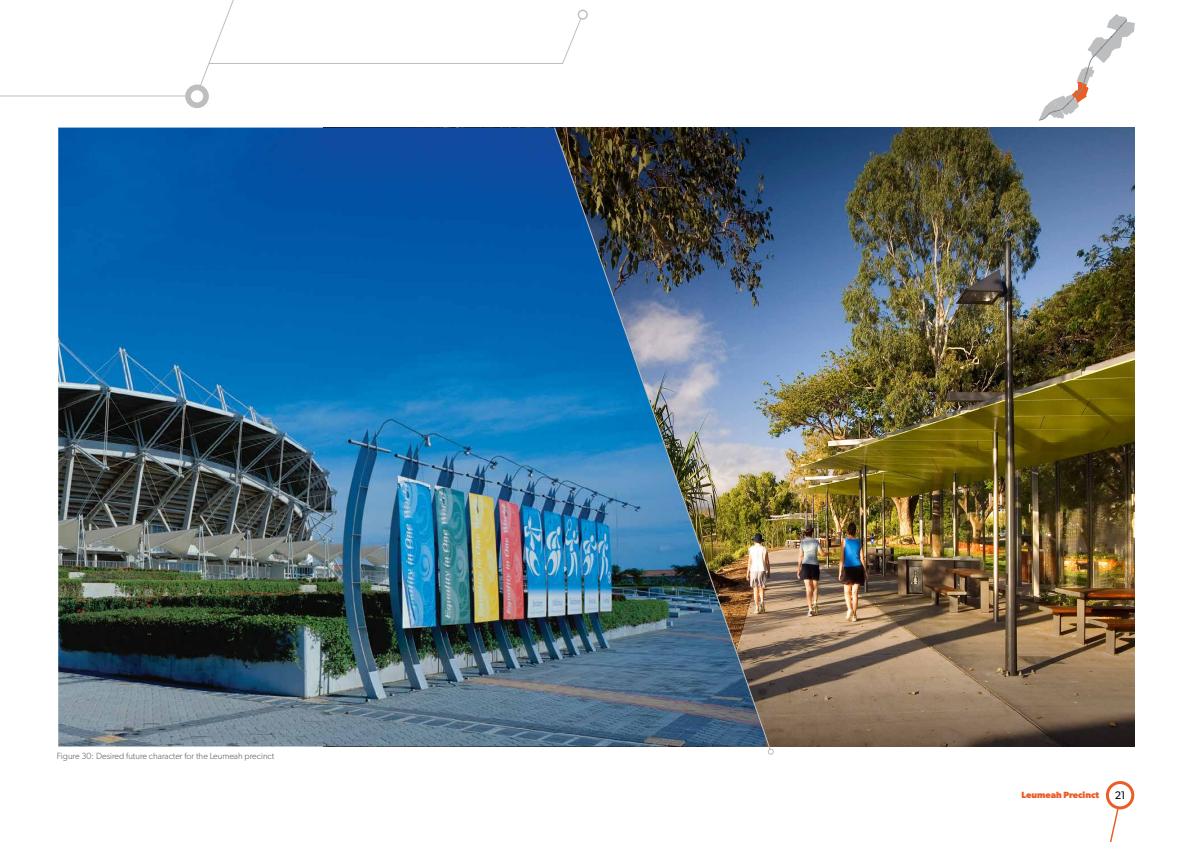
<style>
.page{position:relative;width:1191px;height:842px;background:#fff}
.page>*{position:absolute;margin:0;border:0;box-sizing:border-box;transform-origin:0 0}
.t1{font:11px "Gibson";color:#000}
.t2{font:300 9px "Gibson";color:#58595b}
.t3{font:700 9px "Gibson";color:#eb5d26}
</style>
<div class="page">
<svg style="left:0;top:95px;width:48px;height:1px"></svg>
<div style="left:577px;top:10px;width:11px;height:10px;border:1px solid #bcbec0;border-radius:50%"></div>
<div style="left:185px;top:84px;width:24px;height:24px;border:6px solid #bcbec0;border-radius:50%"></div>
<hr style="left:0;top:96px;width:189px;height:1px;background:#bcbec0">
<svg style="left:199px;top:0;width:383px;height:89px"></svg>
<svg style="left:1039px;top:14px;width:95px;height:107px"></svg>
<svg style="left:1105px;top:781px;width:30px;height:61px"></svg>
<img style="left:771px;top:128px;width:363px;height:618px">
<img style="left:58px;top:128px;width:495px;height:618px">
<img style="left:553px;top:127px;width:218px;height:622px">
<svg style="left:768px;top:749px;width:5px;height:6px"></svg>
<p class="t2" style="left:57px;top:750px;width:219px">Figure 30: Desired future character for the Leumeah precinct</p>
<p class="t3" style="left:1021px;top:789px;width:79px">Leumeah Precinct</p>
<p class="t1" style="left:1114px;top:789px;width:12px">21</p>
</div>
